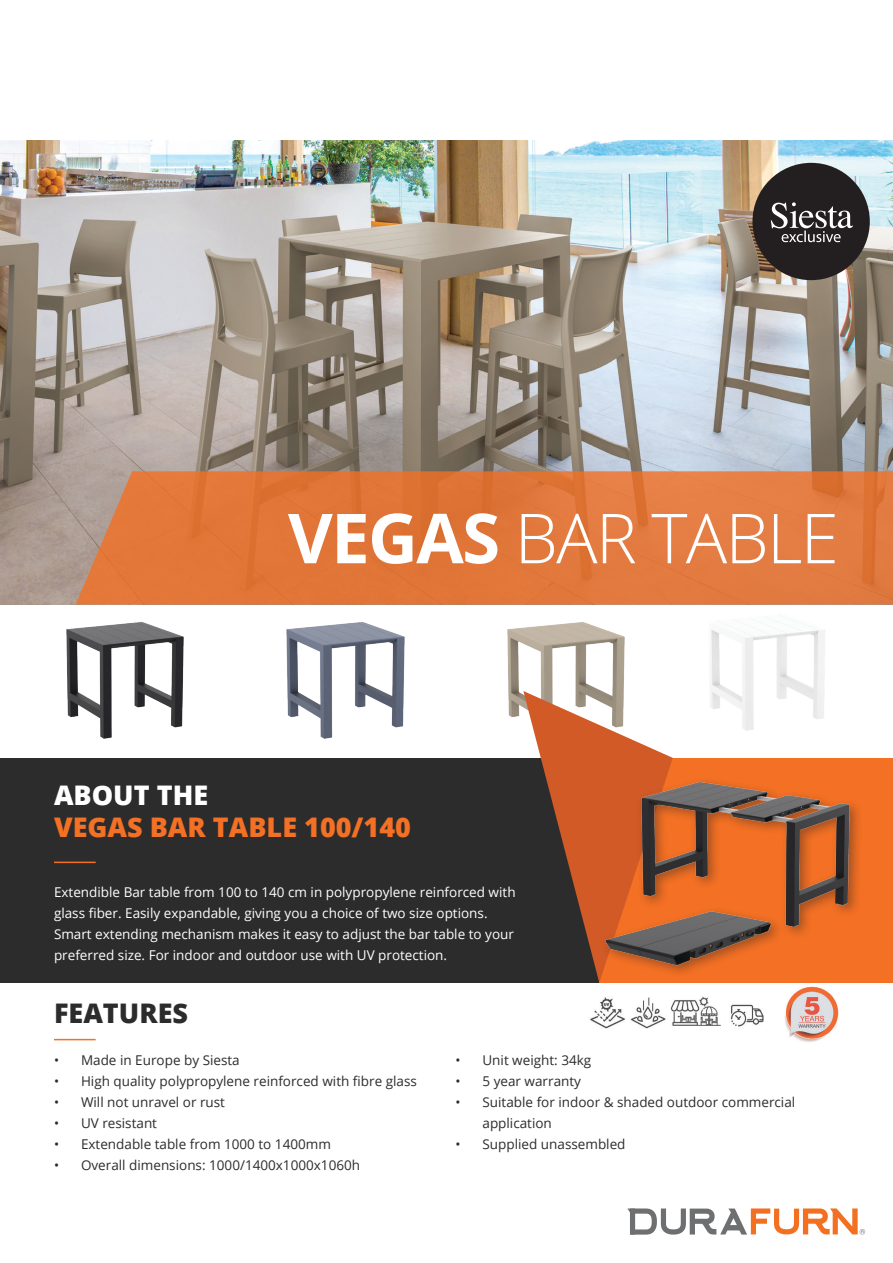
<style>
.page{position:relative;width:893px;height:1263px;background:#fff}
.page>*{position:absolute;margin:0;border:0;box-sizing:border-box;transform-origin:0 0}
.t1{font:300 69px "Open Sans";letter-spacing:-.025em;color:#fff}
.t2{font:800 27px/32.4px "Open Sans";color:#f37024}
.t3{font:800 27px "Open Sans";color:#2d2c2c}
.t4{font:13.5px/21px "Open Sans";color:#2d2c2c}
.t5{font:13.5px/21px "Open Sans";color:#fff}
.s1{font-weight:700}
.s2{color:#fff}
</style>
<div class="page">
<img style="left:66px;top:622px;width:118px;height:117px">
<img style="left:507px;top:622px;width:118px;height:95px">
<img style="left:286px;top:622px;width:119px;height:117px">
<img style="left:710px;top:630px;width:115px;height:101px">
<div style="left:0;top:758px;width:600px;height:225px;background:#2d2c2c"></div>
<div style="left:600px;top:758px;width:293px;height:225px;background:#f37024"></div>
<svg style="left:523px;top:691px;width:108px;height:271px"></svg>
<img style="left:0;top:140px;width:893px;height:464px">
<svg style="left:76px;top:471px;width:817px;height:133px;background:#df793e"></svg>
<hr style="left:54px;top:861px;width:42px;height:2px;background:#f37024">
<hr style="left:54px;top:1039px;width:42px;height:1px;background:#f37024">
<img style="left:594px;top:739px;width:265px;height:244px">
<svg style="left:627px;top:1208px;width:238px;height:26px"></svg>
<div style="left:752px;top:163px;width:118px;height:117px;background:#231f20;border-radius:50%"></div>
<svg style="left:771px;top:202px;width:82px;height:40px"></svg>
<img style="left:785px;top:986px;width:54px;height:56px">
<img style="left:590px;top:996px;width:131px;height:33px">
<img style="left:730px;top:1004px;width:34px;height:23px">
<p class="t1" style="left:288px;top:491px;width:552px"><span class="s1">VEGAS</span> BAR TABLE</p>
<p class="t2" style="left:54px;top:777px;width:359px"><span class="s2">ABOUT THE<br></span>VEGAS BAR TABLE 100/140</p>
<p class="t5" style="left:54px;top:881px;width:463px">Extendible Bar table from 100 to 140 cm in polypropylene reinforced with glass fiber. Easily expandable, giving you a choice of two size options.<br>Smart extending mechanism makes it easy to adjust the bar table to your preferred size. For indoor and outdoor use with UV protection.</p>
<p class="t3" style="left:54px;top:992px;width:136px">FEATURES</p>
<p class="t4" style="left:54px;top:1049px;width:187px">• Made in Europe by Siesta</p>
<p class="t4" style="left:54px;top:1070px;width:364px">• High quality polypropylene reinforced with fibre glass</p>
<p class="t4" style="left:54px;top:1091px;width:173px">• Will not unravel or rust</p>
<p class="t4" style="left:54px;top:1112px;width:105px">• UV resistant</p>
<p class="t4" style="left:54px;top:1133px;width:278px">• Extendable table from 1000 to 1400mm</p>
<p class="t4" style="left:54px;top:1154px;width:308px">• Overall dimensions: 1000/1400x1000x1060h</p>
<p class="t4" style="left:455px;top:1049px;width:137px">• Unit weight: 34kg</p>
<p class="t4" style="left:455px;top:1070px;width:127px">• 5 year warranty</p>
<p class="t4" style="left:482px;top:1091px;width:314px;text-indent:-27px">• Suitable for indoor &amp; shaded outdoor commercial application</p>
<p class="t4" style="left:455px;top:1133px;width:172px">• Supplied unassembled</p>
</div>
